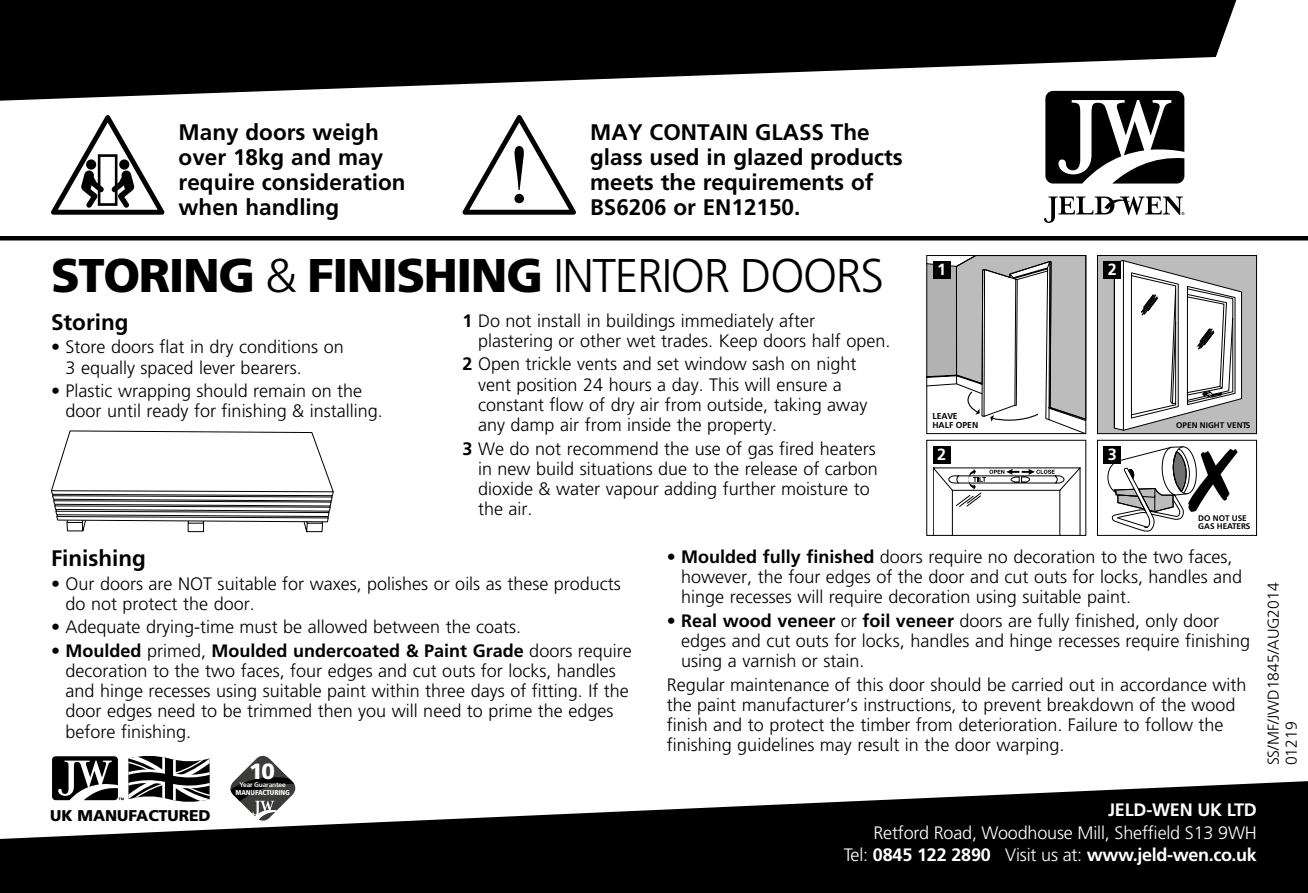
<style>
.page{position:relative;width:1308px;height:893px;background:#fff}
.page>*{position:absolute;margin:0;border:0;box-sizing:border-box;transform-origin:0 0}
.t1{font:900 47.25px "Frutiger";letter-spacing:-.03em;color:#000}
.t2{font:700 22.5px/24.8px "Frutiger";color:#000}
.t3{font:900 22.05px "Frutiger";color:#fff}
.t4{font:300 18px/20.2px "Frutiger";color:#000}
.t5{font:300 18px/22.5px "Frutiger";letter-spacing:-.01em;color:#fff;text-align:right}
.t6{font:700 18px "Frutiger";letter-spacing:-.01em;color:#fff}
.t7{font:700 16.2px "Frutiger";color:#fff}
.t8{font:300 15.75px/18px "Frutiger";color:#000}
.t9{font:900 15.53px "Frutiger";color:#000}
.t10{font:700 8.55px/8.5px "Frutiger";color:#000}
.t11{font:700 8.1px/8.1px "Frutiger";color:#000}
.t12{font:900 condensed 6.98px "Frutiger";letter-spacing:-.01em;color:#fff}
.t13{font:700 6.75px "Frutiger";letter-spacing:-.03em;color:#fff}
.s1{font-weight:300}
.s2{font-weight:700}
</style>
<div class="page">
<svg style="left:1044px;top:196px;width:140px;height:27px"></svg>
<svg style="left:1045px;top:101px;width:139px;height:83px"></svg>
<svg style="left:0;top:781px;width:1307px;height:112px;fill:#000"></svg>
<svg style="left:0;top:0;width:1236px;height:101px;fill:#000"></svg>
<svg style="left:51px;top:115px;width:113px;height:100px"></svg>
<svg style="left:462px;top:115px;width:114px;height:100px"></svg>
<svg style="left:51px;top:430px;width:283px;height:103px"></svg>
<svg style="left:928px;top:257px;width:156px;height:175px"></svg>
<div style="left:926px;top:255px;width:160px;height:179px;border:1px solid #000"></div>
<div style="left:932px;top:261px;width:18px;height:18px;background:#000"></div>
<svg style="left:933px;top:467px;width:147px;height:67px"></svg>
<div style="left:926px;top:440px;width:160px;height:96px;border:1px solid #000"></div>
<div style="left:932px;top:446px;width:18px;height:18px;background:#000"></div>
<div style="left:1097px;top:256px;width:159px;height:178px;background:#bcbcbc"></div>
<svg style="left:1113px;top:260px;width:129px;height:171px"></svg>
<div style="left:1097px;top:255px;width:159px;height:179px;border:1px solid #000"></div>
<div style="left:1103px;top:261px;width:18px;height:18px;background:#000"></div>
<svg style="left:1107px;top:447px;width:130px;height:85px"></svg>
<div style="left:1097px;top:440px;width:159px;height:96px;border:1px solid #000"></div>
<div style="left:1103px;top:446px;width:18px;height:18px;background:#000"></div>
<hr style="left:0;top:236px;width:1307px;height:4px;background:#000">
<svg style="left:52px;top:756px;width:158px;height:47px"></svg>
<svg style="left:230px;top:756px;width:69px;height:66px"></svg>
<p class="t2" style="left:179px;top:120px;width:228px">Many doors weigh over 18kg and may require consideration when handling</p>
<h1 class="t1" style="left:51px;top:247px;width:834px">STORING <span class="s1">&amp;</span> FINISHING <span class="s1">INTERIOR DOORS</span></h1>
<p class="t2" style="left:590px;top:120px;width:314px">MAY CONTAIN GLASS The glass used in glazed products meets the requirements of<br>BS6206 or EN12150.</p>
<p class="t2" style="left:51px;top:310px;width:79px">Storing</p>
<p class="t4" style="left:66px;top:337px;width:280px;text-indent:-15px">• Store doors flat in dry conditions on<br>3 equally spaced lever bearers.</p>
<p class="t4" style="left:66px;top:381px;width:319px;text-indent:-15px">• Plastic wrapping should remain on the door until ready for finishing &amp; installing.</p>
<p class="t4" style="left:478px;top:310px;width:414px;text-indent:-16px"><span class="s2">1</span> Do not install in buildings immediately after plastering or other wet trades. Keep doors half open.</p>
<p class="t4" style="left:478px;top:354px;width:391px;text-indent:-16px"><span class="s2">2</span> Open trickle vents and set window sash on night vent position 24 hours a day. This will ensure a constant flow of dry air from outside, taking away any damp air from inside the property.</p>
<p class="t4" style="left:478px;top:438px;width:401px;text-indent:-16px"><span class="s2">3</span> We do not recommend the use of gas fired heaters in new build situations due to the release of carbon dioxide &amp; water vapour adding further moisture to the air.</p>
<p class="t7" style="left:937px;top:260px;width:11px">1</p>
<p class="t10" style="left:932px;top:412px;width:47px">LEAVE<br>HALF OPEN</p>
<p class="t7" style="left:937px;top:445px;width:11px">2</p>
<p class="t7" style="left:1107px;top:260px;width:11px">2</p>
<p class="t7" style="left:1107px;top:445px;width:11px">3</p>
<p class="t11" style="left:1176px;top:421px;width:76px">OPEN NIGHT VENTS</p>
<p class="t11" style="left:1198px;top:514px;width:54px">DO NOT USE<br>GAS HEATERS</p>
<p class="t2" style="left:51px;top:546px;width:96px">Finishing</p>
<p class="t4" style="left:66px;top:573px;width:557px;text-indent:-15px">• Our doors are NOT suitable for waxes, polishes or oils as these products do not protect the door.</p>
<p class="t4" style="left:51px;top:617px;width:472px">• Adequate drying-time must be allowed between the coats.</p>
<p class="t4" style="left:66px;top:640px;width:568px;text-indent:-15px">• <span class="s2">Moulded</span> primed, <span class="s2">Moulded undercoated &amp; Paint Grade</span> doors require decoration to the two faces, four edges and cut outs for locks, handles and hinge recesses using suitable paint within three days of fitting. If the door edges need to be trimmed then you will need to prime the edges before finishing.</p>
<p class="t3" style="left:249px;top:758px;width:27px">10</p>
<p class="t9" style="left:50px;top:806px;width:162px">UK MANUFACTURED</p>
<p class="t13" style="left:239px;top:781px;width:48px">Year Guarantee</p>
<p class="t12" style="left:235px;top:789px;width:56px">MANUFACTURING</p>
<p class="t4" style="left:681px;top:546px;width:562px;text-indent:-15px">• <span class="s2">Moulded fully finished</span> doors require no decoration to the two faces, however, the four edges of the door and cut outs for locks, handles and hinge recesses will require decoration using suitable paint.</p>
<p class="t4" style="left:681px;top:610px;width:570px;text-indent:-15px">• <span class="s2">Real wood veneer</span> or <span class="s2">foil veneer</span> doors are fully finished, only door edges and cut outs for locks, handles and hinge recesses require finishing using a varnish or stain.</p>
<p class="t4" style="left:666px;top:674px;width:581px">Regular maintenance of this door should be carried out in accordance with the paint manufacturer’s instructions, to prevent breakdown of the wood finish and to protect the timber from deterioration. Failure to follow the finishing guidelines may result in the door warping.</p>
<p class="t6" style="left:1108px;top:799px;width:150px">JELD-WEN UK LTD</p>
<p class="t5" style="left:843px;top:821px;width:415px">Retford Road, Woodhouse Mill, Sheffield S13 9WH<br>Tel: <span class="s2">0845 122 2890</span> Visit us at: <span class="s2">www.jeld-wen.co.uk</span></p>
<p class="t8" style="left:1264px;top:765px;width:184px;rotate:-90deg">SS/MF/JWD1845/AUG2014<br>01219</p>
</div>
